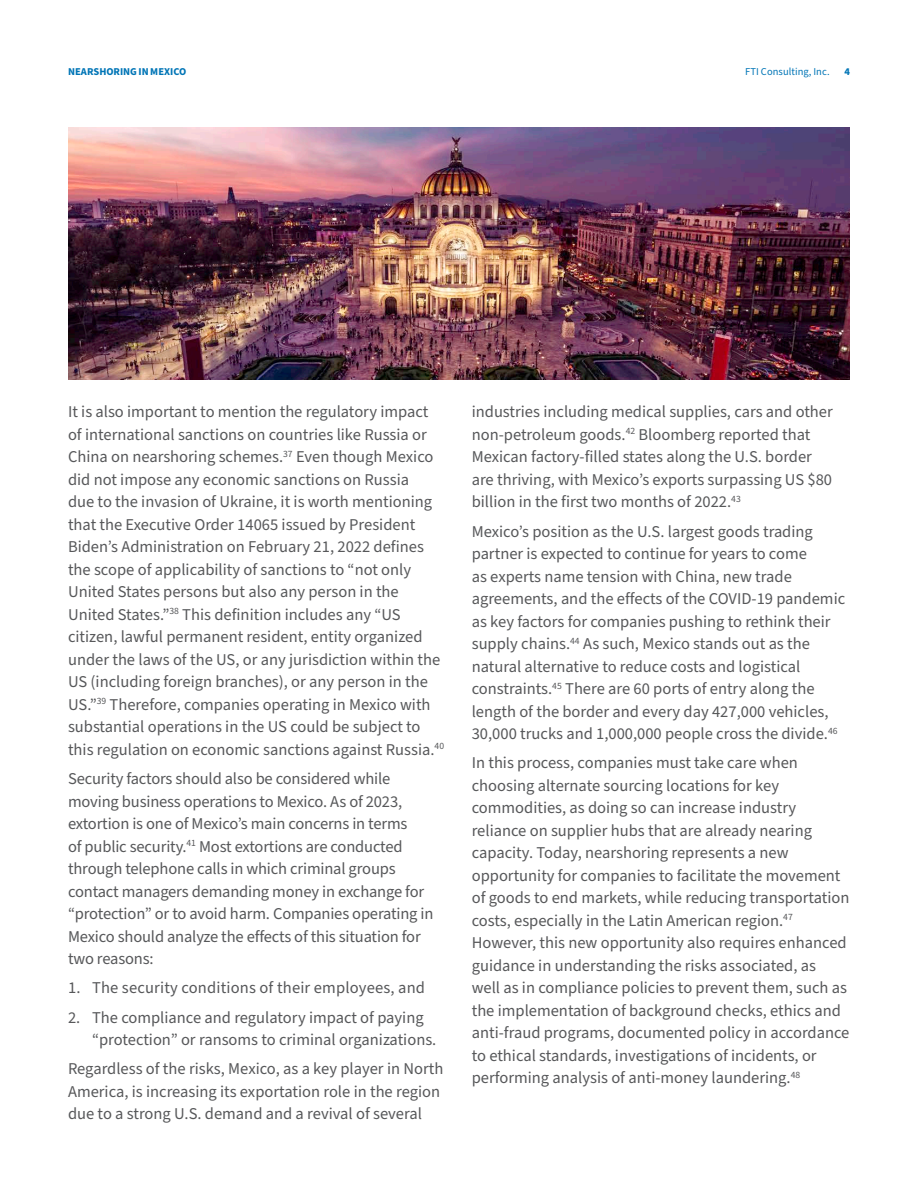
<style>
.page{position:relative;width:918px;height:1188px;background:#fff}
.page>*{position:absolute;margin:0;border:0;box-sizing:border-box;transform-origin:0 0}
.Body_Copy{font:16.5px/22.5px "Source Sans Pro";color:#57585a}
.t1{font:700 10.5px "Source Sans Pro";color:#0075b6}
.t2{font:10.5px "Source Sans Pro";letter-spacing:.005em;color:#0075b6}
</style>
<div class="page">
<img style="left:68px;top:128px;width:782px;height:252px">
<p class="t1" style="left:68px;top:64px;width:120px">NEARSHORING IN MEXICO</p>
<p class="t2" style="left:745px;top:64px;width:86px">FTI Consulting, Inc.</p>
<p class="t1" style="left:844px;top:64px;width:7px">4</p>
<p class="Body_Copy" style="left:68px;top:401px;width:378px">It is also important to mention the regulatory impact of international sanctions on countries like Russia or China on nearshoring schemes.<sup>37</sup> Even though Mexico did not impose any economic sanctions on Russia<br>due to the invasion of Ukraine, it is worth mentioning that the Executive Order 14065 issued by President Biden’s Administration on February 21, 2022 defines the scope of applicability of sanctions to “not only United States persons but also any person in the United States.”<sup>38</sup> This definition includes any “US citizen, lawful permanent resident, entity organized under the laws of the US, or any jurisdiction within the US (including foreign branches), or any person in the US.”<sup>39</sup> Therefore, companies operating in Mexico with substantial operations in the US could be subject to this regulation on economic sanctions against Russia.<sup>40</sup></p>
<p class="Body_Copy" style="left:68px;top:768px;width:367px">Security factors should also be considered while moving business operations to Mexico. As of 2023, extortion is one of Mexico’s main concerns in terms<br>of public security.<sup>41</sup> Most extortions are conducted through telephone calls in which criminal groups contact managers demanding money in exchange for “protection” or to avoid harm. Companies operating in Mexico should analyze the effects of this situation for two reasons:</p>
<p class="Body_Copy" style="left:68px;top:977px;width:359px">1. The security conditions of their employees, and</p>
<p class="Body_Copy" style="left:92px;top:1006px;width:346px;text-indent:-24px">2. The compliance and regulatory impact of paying “protection” or ransoms to criminal organizations.</p>
<p class="Body_Copy" style="left:68px;top:1058px;width:377px">Regardless of the risks, Mexico, as a key player in North<br>America, is increasing its exportation role in the region due to a strong U.S. demand and a revival of several</p>
<p class="Body_Copy" style="left:472px;top:401px;width:363px">industries including medical supplies, cars and other non-petroleum goods.<sup>42</sup> Bloomberg reported that Mexican factory-filled states along the U.S. border are thriving, with Mexico’s exports surpassing US $80 billion in the first two months of 2022.<sup>43</sup></p>
<p class="Body_Copy" style="left:472px;top:520px;width:375px">Mexico’s position as the U.S. largest goods trading partner is expected to continue for years to come<br>as experts name tension with China, new trade agreements, and the effects of the COVID-19 pandemic as key factors for companies pushing to rethink their supply chains.<sup>44</sup> As such, Mexico stands out as the natural alternative to reduce costs and logistical constraints.<sup>45</sup> There are 60 ports of entry along the length of the border and every day 427,000 vehicles, 30,000 trucks and 1,000,000 people cross the divide.<sup>46</sup></p>
<p class="Body_Copy" style="left:472px;top:752px;width:379px">In this process, companies must take care when choosing alternate sourcing locations for key commodities, as doing so can increase industry reliance on supplier hubs that are already nearing capacity. Today, nearshoring represents a new opportunity for companies to facilitate the movement of goods to end markets, while reducing transportation costs, especially in the Latin American region.<sup>47<br></sup>However, this new opportunity also requires enhanced guidance in understanding the risks associated, as<br>well as in compliance policies to prevent them, such as the implementation of background checks, ethics and anti-fraud programs, documented policy in accordance to ethical standards, investigations of incidents, or performing analysis of anti-money laundering.<sup>48</sup></p>
</div>
